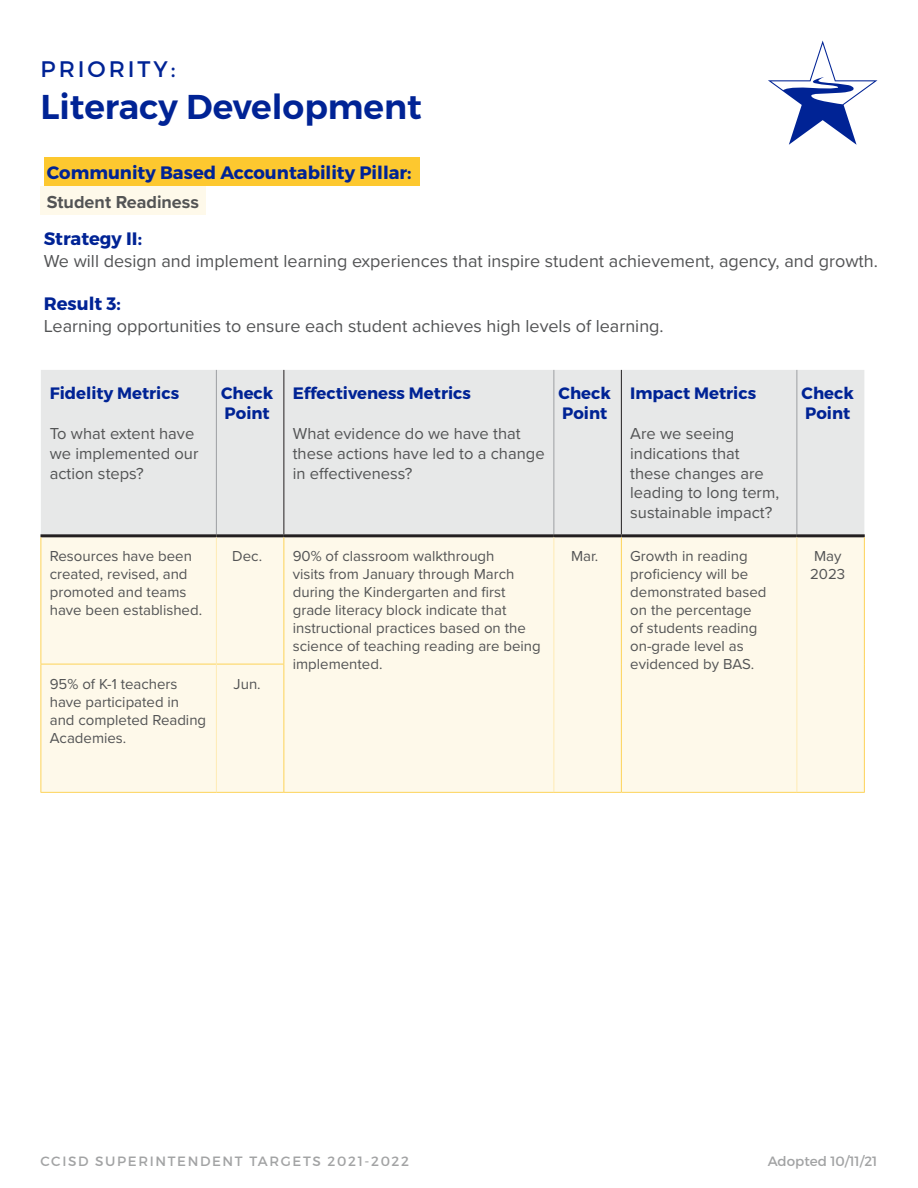
<style>
.page{position:relative;width:918px;height:1188px;background:#fff}
.page>*{position:absolute;margin:0;border:0;box-sizing:border-box;transform-origin:0 0}
.t1{font:600 34.5px "Montserrat";color:#002395}
.t2{font:22.5px "Montserrat";letter-spacing:.13em;color:#002395}
.t3{font:18px "Proxima Nova";color:#535455}
.t4{font:700 18px "Montserrat";color:#002395}
.t5{font:700 18px "Proxima Nova";color:#535455}
.t6{font:16.5px/19.8px "Proxima Nova";color:#535455}
.t7{font:700 16.5px/19.8px "Montserrat";color:#002395}
.t8{font:15px/18px "Proxima Nova";color:#535455}
.t9{font:13.5px "Montserrat";letter-spacing:.12em;color:#a2a3a4}
.t10{font:13.5px "Montserrat";color:#a2a3a4}
</style>
<div class="page">
<svg style="left:768px;top:40px;width:110px;height:105px"></svg>
<div style="left:44px;top:157px;width:376px;height:29px;background:#fdc82f"></div>
<div style="left:40px;top:186px;width:166px;height:29px;background:#fef9ea"></div>
<div style="left:41px;top:370px;width:823px;height:164px;background:#e7e8e8"></div>
<div style="left:41px;top:537px;width:823px;height:255px;background:#fef9ea"></div>
<hr style="left:284px;top:370px;width:1px;height:164px;background:#231f20">
<hr style="left:621px;top:370px;width:1px;height:164px;background:#231f20">
<hr style="left:216px;top:370px;width:1px;height:164px;background:#9d9fa2">
<hr style="left:554px;top:370px;width:1px;height:164px;background:#9d9fa2">
<hr style="left:797px;top:370px;width:1px;height:164px;background:#9d9fa2">
<hr style="left:40px;top:534px;width:176px;height:3px;background:#231f20">
<hr style="left:216px;top:534px;width:68px;height:3px;background:#231f20">
<hr style="left:284px;top:534px;width:270px;height:3px;background:#231f20">
<hr style="left:554px;top:534px;width:67px;height:3px;background:#231f20">
<hr style="left:621px;top:534px;width:176px;height:3px;background:#231f20">
<hr style="left:797px;top:534px;width:68px;height:3px;background:#231f20">
<hr style="left:40px;top:537px;width:1px;height:127px;background:#fdd358">
<hr style="left:864px;top:537px;width:1px;height:127px;background:#fdd358">
<hr style="left:40px;top:664px;width:176px;height:1px;background:#fdd358">
<hr style="left:40px;top:664px;width:1px;height:128px;background:#fdd358">
<hr style="left:217px;top:664px;width:67px;height:1px;background:#fdd358">
<hr style="left:864px;top:664px;width:1px;height:128px;background:#fdd358">
<hr style="left:40px;top:792px;width:176px;height:1px;background:#fdd358">
<hr style="left:216px;top:792px;width:68px;height:1px;background:#fdd358">
<hr style="left:284px;top:792px;width:270px;height:1px;background:#fdd358">
<hr style="left:554px;top:792px;width:67px;height:1px;background:#fdd358">
<hr style="left:621px;top:792px;width:176px;height:1px;background:#fdd358">
<hr style="left:797px;top:792px;width:68px;height:1px;background:#fdd358">
<hr style="left:216px;top:537px;width:1px;height:127px;background:#feebb4">
<hr style="left:554px;top:537px;width:1px;height:127px;background:#feebb4">
<hr style="left:797px;top:537px;width:1px;height:127px;background:#feebb4">
<hr style="left:216px;top:664px;width:1px;height:128px;background:#feebb4">
<hr style="left:554px;top:664px;width:1px;height:128px;background:#feebb4">
<hr style="left:797px;top:664px;width:1px;height:128px;background:#feebb4">
<hr style="left:284px;top:537px;width:1px;height:127px;background:#fdd358">
<hr style="left:621px;top:537px;width:1px;height:127px;background:#fdd358">
<hr style="left:284px;top:664px;width:1px;height:128px;background:#fdd358">
<hr style="left:621px;top:664px;width:1px;height:128px;background:#fdd358">
<p class="t2" style="left:41px;top:55px;width:136px">PRIORITY:</p>
<p class="t1" style="left:40px;top:85px;width:383px">Literacy Development</p>
<p class="t4" style="left:47px;top:161px;width:366px">Community Based Accountability Pillar:</p>
<p class="t5" style="left:47px;top:189px;width:154px">Student Readiness</p>
<p class="t4" style="left:44px;top:228px;width:100px">Strategy II:</p>
<p class="t3" style="left:44px;top:247px;width:836px">We will design and implement learning experiences that inspire student achievement, agency, and growth.</p>
<p class="t4" style="left:44px;top:293px;width:79px">Result 3:</p>
<p class="t3" style="left:44px;top:312px;width:621px">Learning opportunities to ensure each student achieves high levels of learning.</p>
<p class="t7" style="left:50px;top:384px;width:131px">Fidelity Metrics</p>
<p class="t6" style="left:50px;top:423px;width:150px">To what extent have we implemented our action steps?</p>
<p class="t7" style="left:221px;top:384px;width:54px">Check<br>Point</p>
<p class="t7" style="left:293px;top:384px;width:180px">Effectiveness Metrics</p>
<p class="t6" style="left:293px;top:423px;width:253px">What evidence do we have that these actions have led to a change in effectiveness?</p>
<p class="t7" style="left:559px;top:384px;width:54px">Check<br>Point</p>
<p class="t7" style="left:630px;top:384px;width:127px">Impact Metrics</p>
<p class="t6" style="left:630px;top:423px;width:150px">Are we seeing indications that these changes are leading to long term, sustainable impact?</p>
<p class="t7" style="left:802px;top:384px;width:54px">Check<br>Point</p>
<p class="t8" style="left:50px;top:547px;width:154px">Resources have been created, revised, and promoted and teams have been established.</p>
<p class="t8" style="left:232px;top:547px;width:31px">Dec.</p>
<p class="t8" style="left:293px;top:547px;width:250px">90% of classroom walkthrough<br>visits from January through March during the Kindergarten and first grade literacy block indicate that instructional practices based on the science of teaching reading are being implemented.</p>
<p class="t8" style="left:571px;top:547px;width:29px">Mar.</p>
<p class="t8" style="left:630px;top:547px;width:138px">Growth in reading proficiency will be demonstrated based on the percentage of students reading on-grade level as evidenced by BAS.</p>
<p class="t8" style="left:810px;top:547px;width:37px">May<br>2023</p>
<p class="t8" style="left:50px;top:675px;width:158px">95% of K-1 teachers have participated in and completed Reading<br>Academies.</p>
<p class="t8" style="left:234px;top:675px;width:29px">Jun.</p>
<p class="t9" style="left:40px;top:1152px;width:370px">CCISD SUPERINTENDENT TARGETS 2021-2022</p>
<p class="t10" style="left:768px;top:1152px;width:111px">Adopted 10/11/21</p>
</div>
